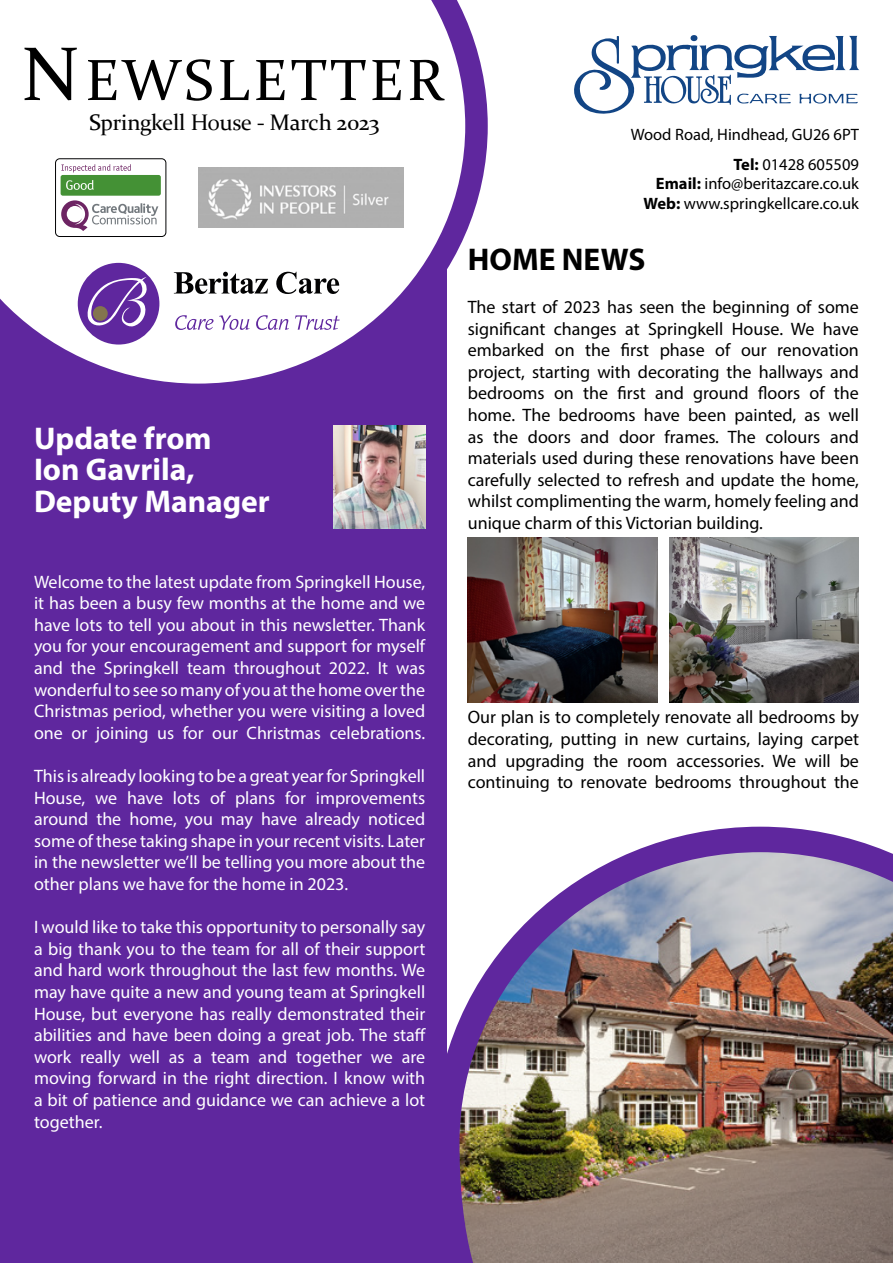
<style>
.page{position:relative;width:893px;height:1263px;background:#fff}
.page>*{position:absolute;margin:0;border:0;box-sizing:border-box;transform-origin:0 0}
.t1{font:58.5px "Constantia";letter-spacing:.06em;color:#000}
.t2{font:700 31.5px/31.5px "Myriad Pro";color:#fff}
.t3{font:700 31.5px "Myriad Pro";color:#000}
.t4{font:22.5px "Constantia";letter-spacing:-.01em;color:#000}
.t5{font:18px/21.6px "Myriad Pro";color:#fff;text-align:justify}
.t6{font:18px/21.6px "Myriad Pro";color:#000;text-align:justify}
.t7{font:16.5px/30px "Myriad Pro";color:#000;text-align:right}
.s1{font-size:76.5px}
.s2{font-weight:700}
</style>
<div class="page">
<div style="left:0;top:0;width:446px;height:1263px;background:#5f279e"></div>
<svg style="left:0;top:0;width:488px;height:406px"></svg>
<img style="left:446px;top:827px;width:447px;height:436px">
<svg style="left:574px;top:35px;width:285px;height:79px"></svg>
<div style="left:78px;top:263px;width:81px;height:82px;background:#5f279e;border-radius:50%"></div>
<svg style="left:87px;top:277px;width:63px;height:50px"></svg>
<div style="left:93px;top:306px;width:15px;height:15px;background:#83754e;border-radius:50%"></div>
<svg style="left:175px;top:315px;width:75px;height:15px"></svg>
<svg style="left:256px;top:315px;width:33px;height:15px"></svg>
<svg style="left:295px;top:315px;width:45px;height:15px"></svg>
<svg style="left:174px;top:272px;width:94px;height:22px;background:#9a9a9b"></svg>
<svg style="left:276px;top:272px;width:63px;height:22px"></svg>
<div style="left:55px;top:158px;width:111px;height:79px;border:1px solid #020203;border-radius:4px"></div>
<div style="left:61px;top:175px;width:100px;height:21px;background:#449135;border-radius:2px"></div>
<svg style="left:61px;top:200px;width:97px;height:31px;background:#d7cfd8"></svg>
<svg style="left:61px;top:164px;width:70px;height:9px"></svg>
<svg style="left:66px;top:180px;width:28px;height:10px"></svg>
<img style="left:198px;top:167px;width:206px;height:61px">
<img style="left:333px;top:425px;width:93px;height:104px">
<img style="left:669px;top:538px;width:190px;height:164px">
<img style="left:468px;top:538px;width:190px;height:164px">
<h1 class="t1" style="left:22px;top:40px;width:424px"><span class="s1">N</span>EWSLETTER</h1>
<p class="t4" style="left:89px;top:107px;width:292px">Springkell House - March 2023</p>
<h2 class="t2" style="left:34px;top:421px;width:237px">Update from<br>Ion Gavrila,<br>Deputy Manager</h2>
<p class="t5" style="left:34px;top:570px;width:393px">Welcome to the latest update from Springkell House, it has been a busy few months at the home and we have lots to tell you about in this newsletter. Thank you for your encouragement and support for myself and the Springkell team throughout 2022. It was wonderful to see so many of you at the home over the Christmas period, whether you were visiting a loved one or joining us for our Christmas celebrations.</p>
<p class="t5" style="left:34px;top:765px;width:393px">This is already looking to be a great year for Springkell House, we have lots of plans for improvements around the home, you may have already noticed some of these taking shape in your recent visits. Later in the newsletter we’ll be telling you more about the other plans we have for the home in 2023.</p>
<p class="t5" style="left:34px;top:916px;width:393px">I would like to take this opportunity to personally say a big thank you to the team for all of their support and hard work throughout the last few months. We may have quite a new and young team at Springkell House, but everyone has really demonstrated their abilities and have been doing a great job. The staff work really well as a team and together we are moving forward in the right direction. I know with a bit of patience and guidance we can achieve a lot together.</p>
<p class="t7" style="left:631px;top:119px;width:230px">Wood Road, Hindhead, GU26 6PT<br><span class="s2">Tel:</span> 01428 605509</p>
<p class="t7" style="left:643px;top:174px;width:217px;line-height:19.5px"><span class="s2">Email:</span> info@beritazcare.co.uk<br><span class="s2">Web:</span> www.springkellcare.co.uk</p>
<h2 class="t3" style="left:468px;top:239px;width:179px">HOME NEWS</h2>
<p class="t6" style="left:468px;top:296px;width:393px">The start of 2023 has seen the beginning of some significant changes at Springkell House. We have embarked on the first phase of our renovation project, starting with decorating the hallways and bedrooms on the first and ground floors of the home. The bedrooms have been painted, as well as the doors and door frames. The colours and materials used during these renovations have been carefully selected to refresh and update the home, whilst complimenting the warm, homely feeling and unique charm of this Victorian building.</p>
<p class="t6" style="left:468px;top:706px;width:393px">Our plan is to completely renovate all bedrooms by decorating, putting in new curtains, laying carpet and upgrading the room accessories. We will be continuing to renovate bedrooms throughout the</p>
</div>
